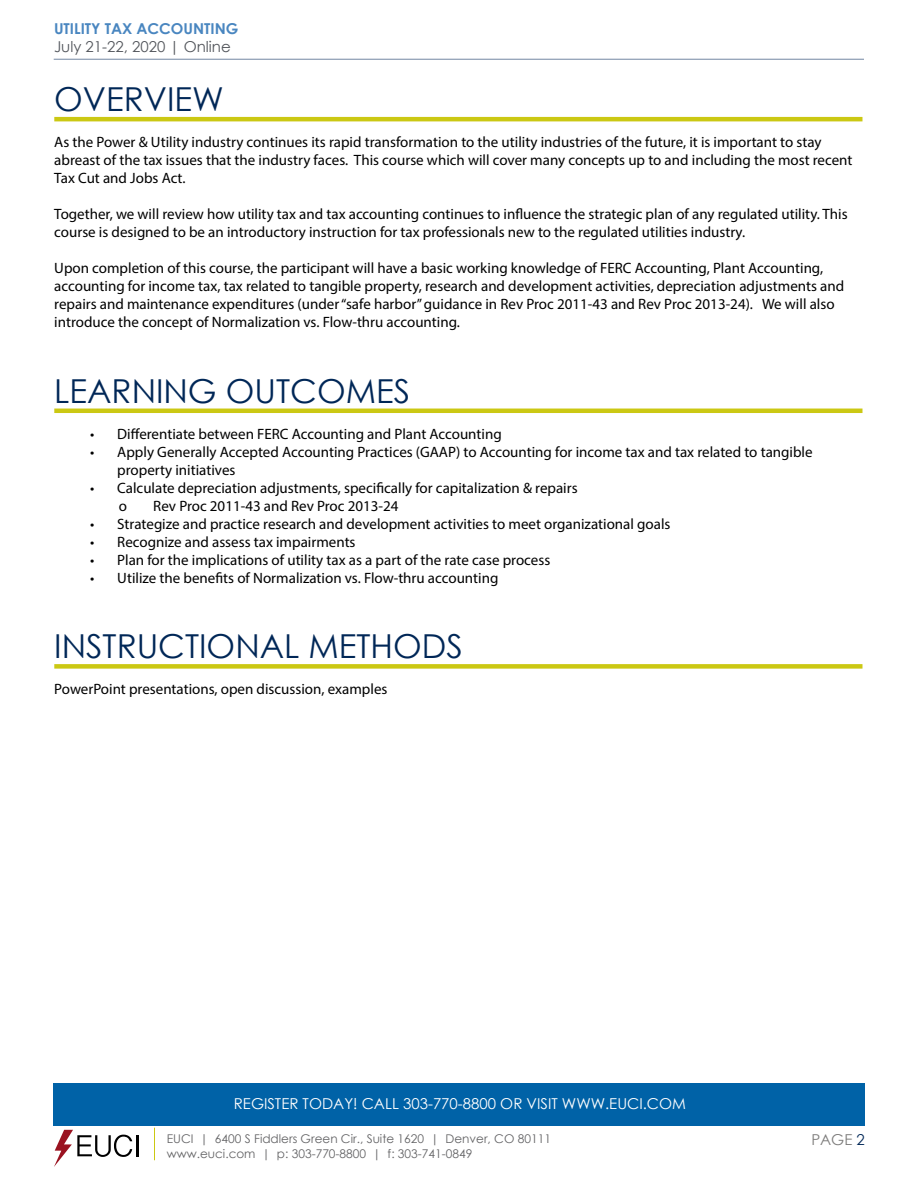
<style>
.page{position:relative;width:918px;height:1188px;background:#fff}
.page>*{position:absolute;margin:0;border:0;box-sizing:border-box;transform-origin:0 0}
.t1{font:33px "Century Gothic";color:#002757}
.t2{font:15px/18px "Myriad Pro";color:#000}
.t3{font:15px "Century Gothic";color:#fff}
.t4{font:15px "Century Gothic";color:#52555b}
.t5{font:700 15px "Century Gothic";color:#4986c0}
.t6{font:15px "Century Gothic";color:#7d7c7b}
.t7{font:12px "Century Gothic";color:#636365}
.s1{color:#002757}
</style>
<div class="page">
<hr style="left:54px;top:59px;width:810px;height:1px;background:#002757">
<hr style="left:137px;top:1135px;width:2px;height:21px;background:#000">
<svg style="left:54px;top:1130px;width:78px;height:37px"></svg>
<hr style="left:154px;top:1128px;width:1px;height:32px;background:#cbc813">
<div style="left:53px;top:1083px;width:812px;height:42px;background:#0062a7"></div>
<hr style="left:54px;top:117px;width:808px;height:4px;background:#cbc813">
<hr style="left:54px;top:409px;width:808px;height:4px;background:#cbc813">
<div style="left:54px;top:664px;width:808px;height:5px;background:#cbc813"></div>
<p class="t5" style="left:54px;top:17px;width:186px">UTILITY TAX ACCOUNTING</p>
<p class="t4" style="left:54px;top:36px;width:178px">July 21-22, 2020 | Online</p>
<h1 class="t1" style="left:54px;top:76px;width:171px">OVERVIEW</h1>
<p class="t2" style="left:54px;top:133px;width:800px">As the Power &amp; Utility industry continues its rapid transformation to the utility industries of the future, it is important to stay abreast of the tax issues that the industry faces. This course which will cover many concepts up to and including the most recent<br>Tax Cut and Jobs Act.</p>
<p class="t2" style="left:54px;top:205px;width:795px">Together, we will review how utility tax and tax accounting continues to influence the strategic plan of any regulated utility. This course is designed to be an introductory instruction for tax professionals new to the regulated utilities industry.</p>
<p class="t2" style="left:54px;top:259px;width:791px">Upon completion of this course, the participant will have a basic working knowledge of FERC Accounting, Plant Accounting, accounting for income tax, tax related to tangible property, research and development activities, depreciation adjustments and repairs and maintenance expenditures (under “safe harbor” guidance in Rev Proc 2011-43 and Rev Proc 2013-24). We will also introduce the concept of Normalization vs. Flow-thru accounting.</p>
<h1 class="t1" style="left:54px;top:368px;width:357px">LEARNING OUTCOMES</h1>
<p class="t2" style="left:90px;top:424px;width:413px">• Differentiate between FERC Accounting and Plant Accounting</p>
<p class="t2" style="left:117px;top:442px;width:697px;text-indent:-27px">• Apply Generally Accepted Accounting Practices (GAAP) to Accounting for income tax and tax related to tangible property initiatives</p>
<p class="t2" style="left:119px;top:478px;width:460px;text-indent:-28px">• Calculate depreciation adjustments, specifically for capitalization &amp; repairs o</p>
<p class="t2" style="left:153px;top:496px;width:247px">Rev Proc 2011-43 and Rev Proc 2013-24</p>
<p class="t2" style="left:90px;top:514px;width:582px">• Strategize and practice research and development activities to meet organizational goals</p>
<p class="t2" style="left:90px;top:532px;width:267px">• Recognize and assess tax impairments</p>
<p class="t2" style="left:90px;top:550px;width:461px">• Plan for the implications of utility tax as a part of the rate case process</p>
<p class="t2" style="left:90px;top:568px;width:410px">• Utilize the benefits of Normalization vs. Flow-thru accounting</p>
<h1 class="t1" style="left:54px;top:623px;width:410px">INSTRUCTIONAL METHODS</h1>
<p class="t2" style="left:54px;top:680px;width:335px">PowerPoint presentations, open discussion, examples</p>
<p class="t3" style="left:234px;top:1093px;width:454px">REGISTER TODAY! CALL 303-770-8800 OR VISIT WWW.EUCI.COM</p>
<p class="t7" style="left:167px;top:1130px;width:386px">EUCI | 6400 S Fiddlers Green Cir., Suite 1620 | Denver, CO 80111</p>
<p class="t6" style="left:811px;top:1129px;width:55px">PAGE <span class="s1">2</span></p>
<p class="t7" style="left:167px;top:1145px;width:307px">www.euci.com | p: 303-770-8800 | f: 303-741-0849</p>
</div>
